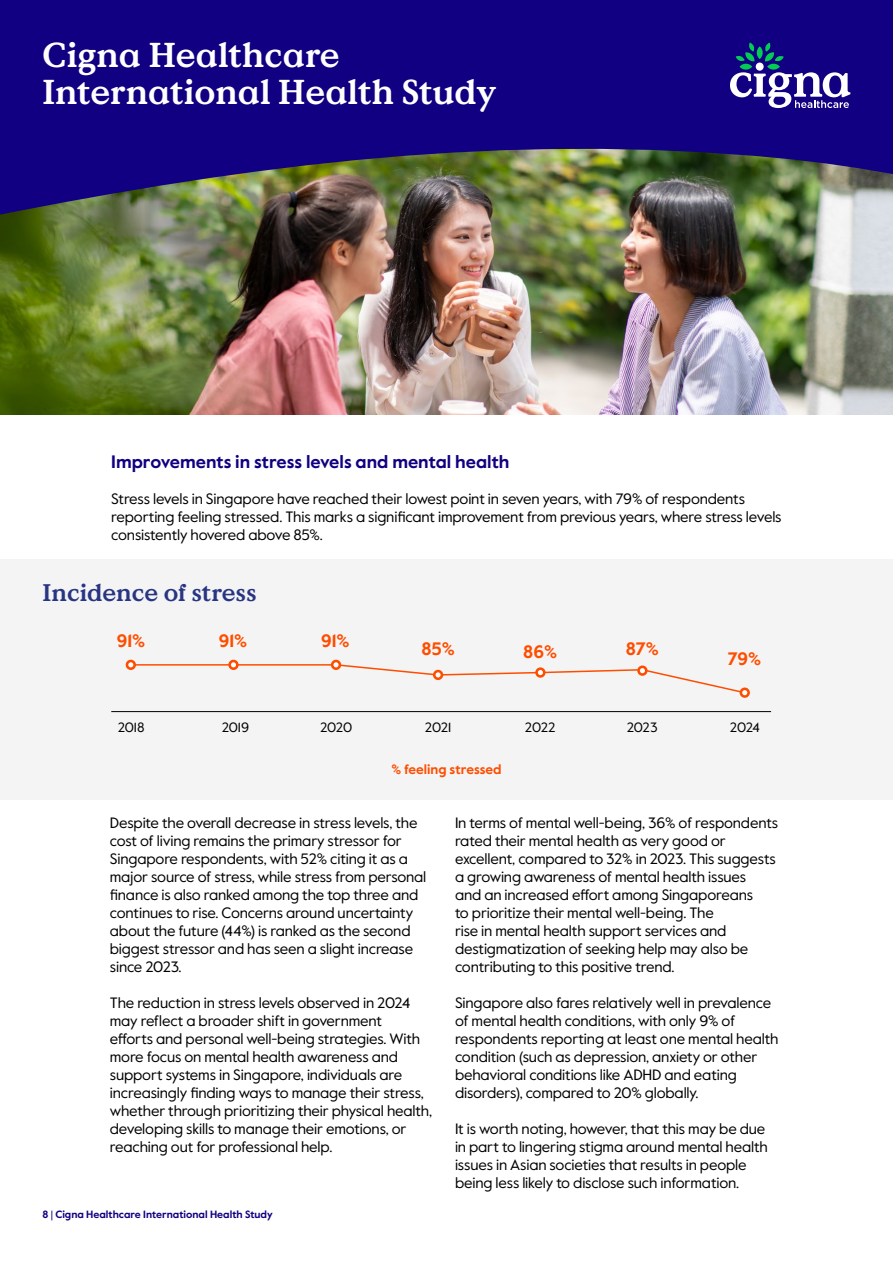
<style>
.page{position:relative;width:893px;height:1263px;background:#fff}
.page>*{position:absolute;margin:0;border:0;box-sizing:border-box;transform-origin:0 0}
.t1{font:700 34.5px/36.3px "Value Serif Pro";color:#fff}
.t2{font:700 24px "Value Serif Pro";color:#283583}
.t3{font:700 18px "Value Sans Pro";color:#110081}
.t4{font:700 18px "Value Sans Pro";color:#ff4d00}
.t5{font:15px/18px "Value Sans Pro";letter-spacing:-.01em;color:#000}
.t6{font:13.5px "Value Sans Pro";letter-spacing:-.025em;color:#000}
.t7{font:700 13.5px "Value Sans Pro";color:#ff4d00}
.t8{font:700 10.5px "Value Sans Pro";color:#110081}
.s1{font-weight:400}
</style>
<div class="page">
<img style="left:0;top:217px;width:893px;height:197px">
<img style="left:0;top:0;width:893px;height:217px">
<svg style="left:730px;top:43px;width:120px;height:65px"></svg>
<div style="left:0;top:559px;width:893px;height:240px;background:#f4f4f4"></div>
<svg style="left:126px;top:660px;width:10px;height:10px"></svg>
<div style="left:228px;top:660px;width:11px;height:10px;background:#ff4d00;border-radius:50%"></div>
<svg style="left:331px;top:660px;width:10px;height:10px"></svg>
<svg style="left:740px;top:687px;width:10px;height:11px"></svg>
<svg style="left:128px;top:662px;width:619px;height:33px"></svg>
<hr style="left:111px;top:711px;width:660px;height:1px;background:#000">
<h1 class="t1" style="left:43px;top:39px;width:455px">Cigna Healthcare<br>International Health Study</h1>
<p class="t3" style="left:111px;top:451px;width:400px">Improvements in stress levels and mental health</p>
<p class="t5" style="left:111px;top:490px;width:672px">Stress levels in Singapore have reached their lowest point in seven years, with 79% of respondents reporting feeling stressed. This marks a significant improvement from previous years, where stress levels consistently hovered above 85%.</p>
<h2 class="t2" style="left:43px;top:578px;width:216px">Incidence of stress</h2>
<p class="t4" style="left:117px;top:629px;width:30px">91%</p>
<p class="t4" style="left:219px;top:629px;width:30px">91%</p>
<p class="t4" style="left:321px;top:629px;width:30px">91%</p>
<p class="t4" style="left:422px;top:638px;width:35px">85%</p>
<p class="t4" style="left:523px;top:640px;width:36px">86%</p>
<p class="t4" style="left:626px;top:638px;width:35px">87%</p>
<p class="t4" style="left:727px;top:648px;width:35px">79%</p>
<p class="t6" style="left:118px;top:719px;width:28px">2018</p>
<p class="t6" style="left:222px;top:719px;width:29px">2019</p>
<p class="t6" style="left:320px;top:719px;width:34px">2020</p>
<p class="t6" style="left:425px;top:719px;width:28px">2021</p>
<p class="t6" style="left:525px;top:719px;width:32px">2022</p>
<p class="t6" style="left:627px;top:719px;width:32px">2023</p>
<p class="t6" style="left:730px;top:719px;width:32px">2024</p>
<p class="t7" style="left:391px;top:761px;width:112px">% feeling stressed</p>
<p class="t5" style="left:110px;top:814px;width:318px">Despite the overall decrease in stress levels, the cost of living remains the primary stressor for Singapore respondents, with 52% citing it as a major source of stress, while stress from personal finance is also ranked among the top three and continues to rise. Concerns around uncertainty about the future (44%) is ranked as the second biggest stressor and has seen a slight increase since 2023.</p>
<p class="t5" style="left:110px;top:994px;width:324px">The reduction in stress levels observed in 2024 may reflect a broader shift in government<br>efforts and personal well-being strategies. With more focus on mental health awareness and support systems in Singapore, individuals are increasingly finding ways to manage their stress, whether through prioritizing their physical health, developing skills to manage their emotions, or reaching out for professional help.</p>
<p class="t8" style="left:43px;top:1208px;width:232px">8 <span class="s1">|</span> Cigna Healthcare International Health Study</p>
<p class="t5" style="left:455px;top:814px;width:325px">In terms of mental well-being, 36% of respondents rated their mental health as very good or excellent, compared to 32% in 2023. This suggests a growing awareness of mental health issues<br>and an increased effort among Singaporeans<br>to prioritize their mental well-being. The<br>rise in mental health support services and destigmatization of seeking help may also be contributing to this positive trend.</p>
<p class="t5" style="left:455px;top:994px;width:325px">Singapore also fares relatively well in prevalence of mental health conditions, with only 9% of respondents reporting at least one mental health condition (such as depression, anxiety or other behavioral conditions like ADHD and eating disorders), compared to 20% globally.</p>
<p class="t5" style="left:455px;top:1120px;width:314px">It is worth noting, however, that this may be due in part to lingering stigma around mental health issues in Asian societies that results in people being less likely to disclose such information.</p>
</div>
